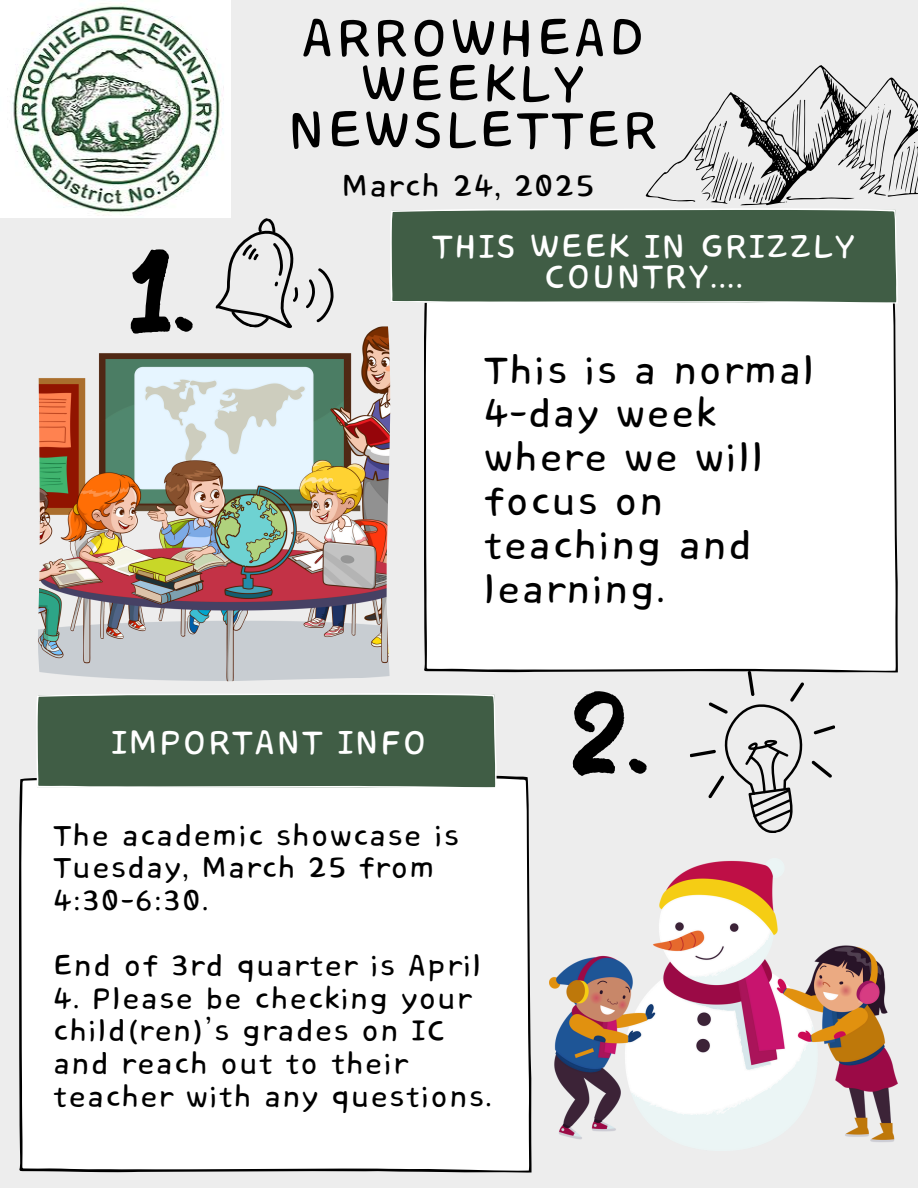
<style>
.page{position:relative;width:918px;height:1188px;background:#ededed}
.page>*{position:absolute;margin:0;border:0;box-sizing:border-box;transform-origin:0 0}
.t1{font:112.95px "Bosk";color:#000}
.t2{font:67.5px "Core Bandi Face";color:#000}
.t3{font:49.5px/43.8px "Core Bandi Face";color:#000}
.t4{font:43.05px "Core Bandi Face";color:#fff}
.t5{font:39.3px "Core Bandi Face";color:#000}
.t6{font:37.5px/32.7px "Core Bandi Face";color:#000}
</style>
<div class="page">
<svg style="left:424px;top:304px;width:473px;height:369px;background:#e9e9e9"></svg>
<img style="left:38px;top:326px;width:352px;height:356px">
<svg style="left:214px;top:217px;width:125px;height:113px"></svg>
<div style="left:19px;top:775px;width:513px;height:398px;background:#fff"></div>
<img style="left:0;top:0;width:231px;height:217px">
<svg style="left:645px;top:65px;width:273px;height:140px"></svg>
<div style="left:390px;top:208px;width:508px;height:96px;background:#405d45"></div>
<svg style="left:689px;top:671px;width:147px;height:162px"></svg>
<div style="left:36px;top:693px;width:461px;height:95px;background:#405d45"></div>
<img style="left:550px;top:860px;width:348px;height:282px">
<h4 class="t2" style="left:301px;top:3px;width:347px">ARROWHEAD</h4>
<h4 class="t2" style="left:361px;top:49px;width:227px">WEEKLY</h4>
<h4 class="t2" style="left:288px;top:95px;width:374px">NEWSLETTER</h4>
<p class="t1" style="left:128px;top:247px;width:68px">1.</p>
<h3 class="t5" style="left:341px;top:165px;width:256px">March 24, 2025</h3>
<h2 class="t4" style="left:432px;top:224px;width:426px">THIS WEEK IN GRIZZLY</h2>
<h2 class="t4" style="left:544px;top:254px;width:202px">COUNTRY....</h2>
<h1 class="t3" style="left:484px;top:350px;width:334px">This is a normal<br>4-day week where we will focus on teaching and learning.</h1>
<h5 class="t4" style="left:111px;top:720px;width:319px">IMPORTANT INFO</h5>
<p class="t6" style="left:53px;top:820px;width:409px">The academic showcase is<br>Tuesday, March 25 from<br>4:30-6:30.</p>
<h4 class="t6" style="left:53px;top:951px;width:431px">End of 3rd quarter is April</h4>
<h4 class="t6" style="left:53px;top:983px;width:441px">4. Please be checking your child(ren)’s grades on IC and reach out to their teacher with any questions.</h4>
<p class="t1" style="left:570px;top:689px;width:80px">2.</p>
</div>
